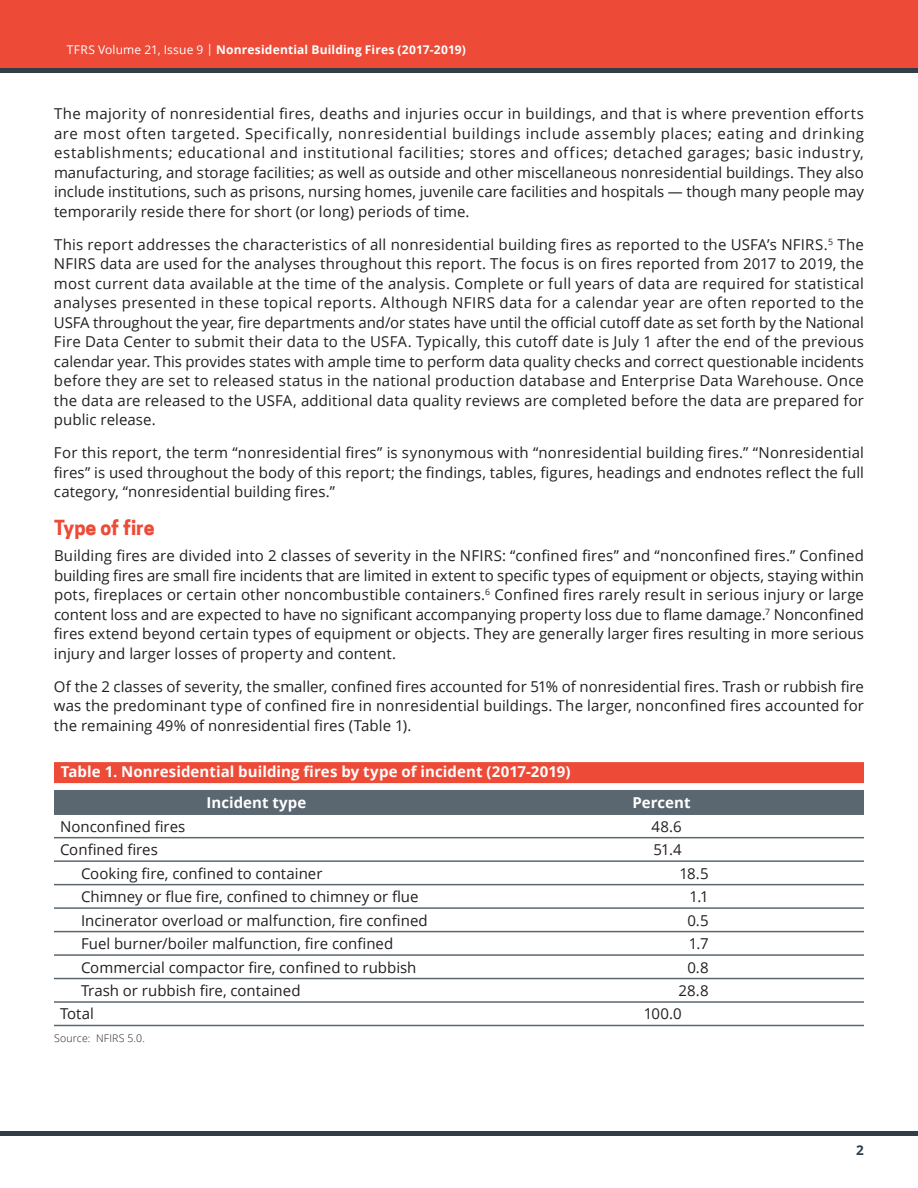
<style>
.page{position:relative;width:918px;height:1188px;background:#fff}
.page>*{position:absolute;margin:0;border:0;box-sizing:border-box;transform-origin:0 0}
.Subhead{font:700 19.5px "Coo Hew";color:#ed4b38}
.Body_Text{font:15px/19.5px "Open Sans";letter-spacing:.005em;color:#231f20;text-align:justify}
.Table_text{font:15px "Open Sans";color:#231f20}
.Table_Title{font:700 15px "Open Sans";letter-spacing:.005em;color:#fff}
.Table_Header{font:700 15px "Open Sans";letter-spacing:.005em;color:#fff}
.t1{font:700 13.5px "Open Sans";color:#313e48}
.t2{font:700 12px "Open Sans";letter-spacing:.015em;color:#fff}
.Table_notes{font:300 10.5px "Open Sans";letter-spacing:.02em;color:#231f20}
.s1{font-weight:400}
</style>
<div class="page">
<div style="left:0;top:0;width:918px;height:71px;background:#ed4b38"></div>
<hr style="left:0;top:68px;width:918px;height:4px;background:#313e48">
<hr style="left:0;top:1132px;width:918px;height:4px;background:#313e48">
<div style="left:54px;top:762px;width:810px;height:21px;background:#ed4b38"></div>
<div style="left:54px;top:791px;width:810px;height:22px;background:#5a6670"></div>
<hr style="left:54px;top:790px;width:405px;height:1px;background:#5a6670">
<hr style="left:459px;top:790px;width:405px;height:1px;background:#5a6670">
<hr style="left:54px;top:813px;width:405px;height:2px;background:#5a6670">
<hr style="left:459px;top:813px;width:405px;height:2px;background:#5a6670">
<hr style="left:54px;top:837px;width:405px;height:1px;background:#5a6670">
<hr style="left:459px;top:837px;width:405px;height:1px;background:#5a6670">
<hr style="left:54px;top:860px;width:405px;height:2px;background:#5a6670">
<hr style="left:459px;top:860px;width:405px;height:2px;background:#5a6670">
<hr style="left:54px;top:884px;width:405px;height:1px;background:#5a6670">
<hr style="left:459px;top:884px;width:405px;height:1px;background:#5a6670">
<hr style="left:54px;top:907px;width:405px;height:2px;background:#5a6670">
<hr style="left:459px;top:907px;width:405px;height:2px;background:#5a6670">
<hr style="left:54px;top:931px;width:405px;height:1px;background:#5a6670">
<hr style="left:459px;top:931px;width:405px;height:1px;background:#5a6670">
<hr style="left:54px;top:954px;width:405px;height:2px;background:#5a6670">
<hr style="left:459px;top:954px;width:405px;height:2px;background:#5a6670">
<hr style="left:54px;top:978px;width:405px;height:1px;background:#5a6670">
<hr style="left:459px;top:978px;width:405px;height:1px;background:#5a6670">
<hr style="left:54px;top:1001px;width:405px;height:2px;background:#5a6670">
<hr style="left:459px;top:1001px;width:405px;height:2px;background:#5a6670">
<hr style="left:54px;top:1025px;width:405px;height:1px;background:#5a6670">
<hr style="left:459px;top:1025px;width:405px;height:1px;background:#5a6670">
<p class="t2" style="left:67px;top:41px;width:400px"><span class="s1">TFRS Volume 21, Issue 9 |</span> Nonresidential Building Fires (2017-2019)</p>
<p class="Body_Text" style="left:54px;top:104px;width:812px">The majority of nonresidential fires, deaths and injuries occur in buildings, and that is where prevention efforts are most often targeted. Specifically, nonresidential buildings include assembly places; eating and drinking establishments; educational and institutional facilities; stores and offices; detached garages; basic industry, manufacturing, and storage facilities; as well as outside and other miscellaneous nonresidential buildings. They also include institutions, such as prisons, nursing homes, juvenile care facilities and hospitals — though many people may temporarily reside there for short (or long) periods of time.</p>
<p class="Body_Text" style="left:54px;top:234px;width:812px">This report addresses the characteristics of all nonresidential building fires as reported to the USFA’s NFIRS.<sup>5</sup> The NFIRS data are used for the analyses throughout this report. The focus is on fires reported from 2017 to 2019, the most current data available at the time of the analysis. Complete or full years of data are required for statistical analyses presented in these topical reports. Although NFIRS data for a calendar year are often reported to the USFA throughout the year, fire departments and/or states have until the official cutoff date as set forth by the National Fire Data Center to submit their data to the USFA. Typically, this cutoff date is July 1 after the end of the previous calendar year. This provides states with ample time to perform data quality checks and correct questionable incidents before they are set to released status in the national production database and Enterprise Data Warehouse. Once the data are released to the USFA, additional data quality reviews are completed before the data are prepared for public release.</p>
<p class="Body_Text" style="left:54px;top:443px;width:812px">For this report, the term “nonresidential fires” is synonymous with “nonresidential building fires.” “Nonresidential fires” is used throughout the body of this report; the findings, tables, figures, headings and endnotes reflect the full category, “nonresidential building fires.”</p>
<h2 class="Subhead" style="left:54px;top:516px;width:102px">Type of fire</h2>
<p class="Body_Text" style="left:54px;top:546px;width:812px">Building fires are divided into 2 classes of severity in the NFIRS: “confined fires” and “nonconfined fires.” Confined building fires are small fire incidents that are limited in extent to specific types of equipment or objects, staying within pots, fireplaces or certain other noncombustible containers.<sup>6</sup> Confined fires rarely result in serious injury or large content loss and are expected to have no significant accompanying property loss due to flame damage.<sup>7</sup> Nonconfined fires extend beyond certain types of equipment or objects. They are generally larger fires resulting in more serious injury and larger losses of property and content.</p>
<p class="Body_Text" style="left:54px;top:676px;width:812px">Of the 2 classes of severity, the smaller, confined fires accounted for 51% of nonresidential fires. Trash or rubbish fire was the predominant type of confined fire in nonresidential buildings. The larger, nonconfined fires accounted for the remaining 49% of nonresidential fires (Table 1).</p>
<p class="Table_Title" style="left:61px;top:761px;width:511px">Table 1. Nonresidential building fires by type of incident (2017-2019)</p>
<p class="Table_Header" style="left:207px;top:792px;width:101px">Incident type</p>
<p class="Table_Header" style="left:632px;top:792px;width:60px">Percent</p>
<p class="Table_text" style="left:60px;top:816px;width:127px">Nonconfined fires</p>
<p class="Table_text" style="left:651px;top:816px;width:32px">48.6</p>
<p class="Table_text" style="left:60px;top:839px;width:99px">Confined fires</p>
<p class="Table_text" style="left:653px;top:839px;width:30px">51.4</p>
<p class="Table_text" style="left:81px;top:863px;width:243px">Cooking fire, confined to container</p>
<p class="Table_text" style="left:679px;top:863px;width:31px">18.5</p>
<p class="Table_text" style="left:81px;top:886px;width:339px">Chimney or flue fire, confined to chimney or flue</p>
<p class="Table_text" style="left:690px;top:886px;width:21px">1.1</p>
<p class="Table_text" style="left:81px;top:910px;width:348px">Incinerator overload or malfunction, fire confined</p>
<p class="Table_text" style="left:687px;top:910px;width:23px">0.5</p>
<p class="Table_text" style="left:81px;top:933px;width:314px">Fuel burner/boiler malfunction, fire confined</p>
<p class="Table_text" style="left:689px;top:933px;width:21px">1.7</p>
<p class="Table_text" style="left:81px;top:957px;width:337px">Commercial compactor fire, confined to rubbish</p>
<p class="Table_text" style="left:687px;top:957px;width:23px">0.8</p>
<p class="Table_text" style="left:81px;top:980px;width:221px">Trash or rubbish fire, contained</p>
<p class="Table_text" style="left:679px;top:980px;width:32px">28.8</p>
<p class="Table_text" style="left:60px;top:1004px;width:36px">Total</p>
<p class="Table_text" style="left:644px;top:1004px;width:39px">100.0</p>
<p class="Table_notes" style="left:54px;top:1031px;width:92px">Source: NFIRS 5.0.</p>
<p class="t1" style="left:856px;top:1141px;width:9px">2</p>
</div>
